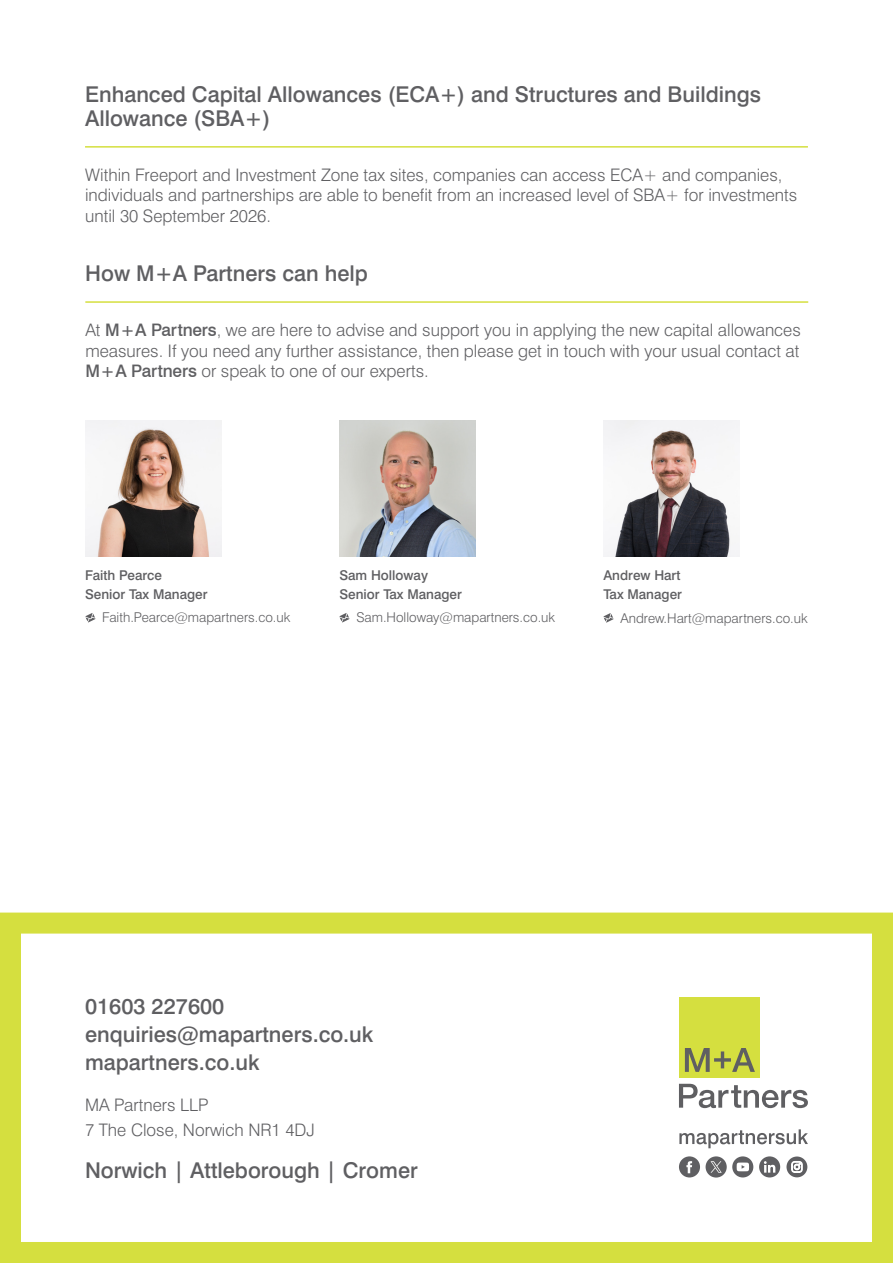
<style>
.page{position:relative;width:893px;height:1263px;background:#fff}
.page>*{position:absolute;margin:0;border:0;box-sizing:border-box;transform-origin:0 0}
.Headings{font:500 21.75px/24px "Swiss 721";color:#5f5f62}
.Body_Text{font:500 21.75px/27.8px "Swiss 721";color:#5f5f62}
.Body_Text-2{font:300 17.25px/20.2px "Swiss 721";color:#5f5f62}
.t1{font:300 13.5px "Swiss 721";color:#5f5f62}
.t2{font:500 13.5px "Swiss 721";color:#5f5f62}
.s1{font-family:"Swiss 721 BT";font-weight:500}
</style>
<div class="page">
<img style="left:85px;top:420px;width:136px;height:136px">
<img style="left:604px;top:420px;width:136px;height:136px">
<svg style="left:85px;top:613px;width:11px;height:10px"></svg>
<svg style="left:603px;top:613px;width:11px;height:10px"></svg>
<hr style="left:85px;top:301px;width:723px;height:2px;background:#d5df3f">
<hr style="left:85px;top:146px;width:723px;height:2px;background:#d5df3f">
<img style="left:340px;top:420px;width:136px;height:136px">
<svg style="left:339px;top:613px;width:11px;height:10px"></svg>
<svg style="left:679px;top:1129px;width:129px;height:19px"></svg>
<div style="left:706px;top:1156px;width:21px;height:21px;background:#5f5f62;border-radius:50%"></div>
<svg style="left:710px;top:1161px;width:12px;height:12px"></svg>
<div style="left:679px;top:1156px;width:21px;height:21px;background:#5f5f62;border-radius:50%"></div>
<svg style="left:686px;top:1161px;width:6px;height:12px"></svg>
<div style="left:732px;top:1156px;width:21px;height:21px;background:#5f5f62;border-radius:50%"></div>
<svg style="left:737px;top:1162px;width:12px;height:9px"></svg>
<div style="left:759px;top:1156px;width:21px;height:21px;background:#5f5f62;border-radius:50%"></div>
<svg style="left:764px;top:1161px;width:11px;height:11px"></svg>
<svg style="left:786px;top:1156px;width:21px;height:21px"></svg>
<svg style="left:791px;top:1161px;width:11px;height:11px"></svg>
<div style="left:679px;top:998px;width:80px;height:80px;background:#d5df3f"></div>
<svg style="left:685px;top:1048px;width:70px;height:24px"></svg>
<svg style="left:679px;top:1084px;width:129px;height:24px"></svg>
<div style="left:0;top:912px;width:893px;height:351px;border:21px solid #d5df3f"></div>
<p class="Headings" style="left:85px;top:82px;width:678px">Enhanced Capital Allowances (ECA+) and Structures and Buildings<br>Allowance (SBA+)</p>
<p class="Body_Text-2" style="left:85px;top:165px;width:714px">Within Freeport and Investment Zone tax sites, companies can access ECA+ and companies, individuals and partnerships are able to benefit from an increased level of SBA+ for investments until 30 September 2026.</p>
<p class="Headings" style="left:85px;top:261px;width:284px">How M+A Partners can help</p>
<p class="Body_Text-2" style="left:85px;top:320px;width:717px;text-align:justify">At <span class="s1">M+A Partners</span>, we are here to advise and support you in applying the new capital allowances measures. If you need any further assistance, then please get in touch with your usual contact at <span class="s1">M+A Partners</span> or speak to one of our experts.</p>
<p class="t2" style="left:85px;top:567px;width:78px">Faith Pearce</p>
<p class="t2" style="left:85px;top:586px;width:124px">Senior Tax Manager</p>
<p class="t1" style="left:102px;top:609px;width:190px">Faith.Pearce@mapartners.co.uk</p>
<p class="t2" style="left:339px;top:567px;width:90px">Sam Holloway</p>
<p class="t2" style="left:339px;top:586px;width:124px">Senior Tax Manager</p>
<p class="t1" style="left:356px;top:609px;width:200px">Sam.Holloway@mapartners.co.uk</p>
<p class="t2" style="left:603px;top:567px;width:79px">Andrew Hart</p>
<p class="t2" style="left:603px;top:586px;width:80px">Tax Manager</p>
<p class="t1" style="left:620px;top:609px;width:189px">Andrew.Hart@mapartners.co.uk</p>
<p class="Body_Text" style="left:85px;top:992px;width:290px">01603 227600 enquiries@mapartners.co.uk mapartners.co.uk</p>
<p class="Body_Text-2" style="left:85px;top:1093px;width:231px;line-height:24.8px">MA Partners LLP<br>7 The Close, Norwich NR1 4DJ</p>
<p class="Body_Text" style="left:85px;top:1156px;width:334px">Norwich | Attleborough | Cromer</p>
</div>
